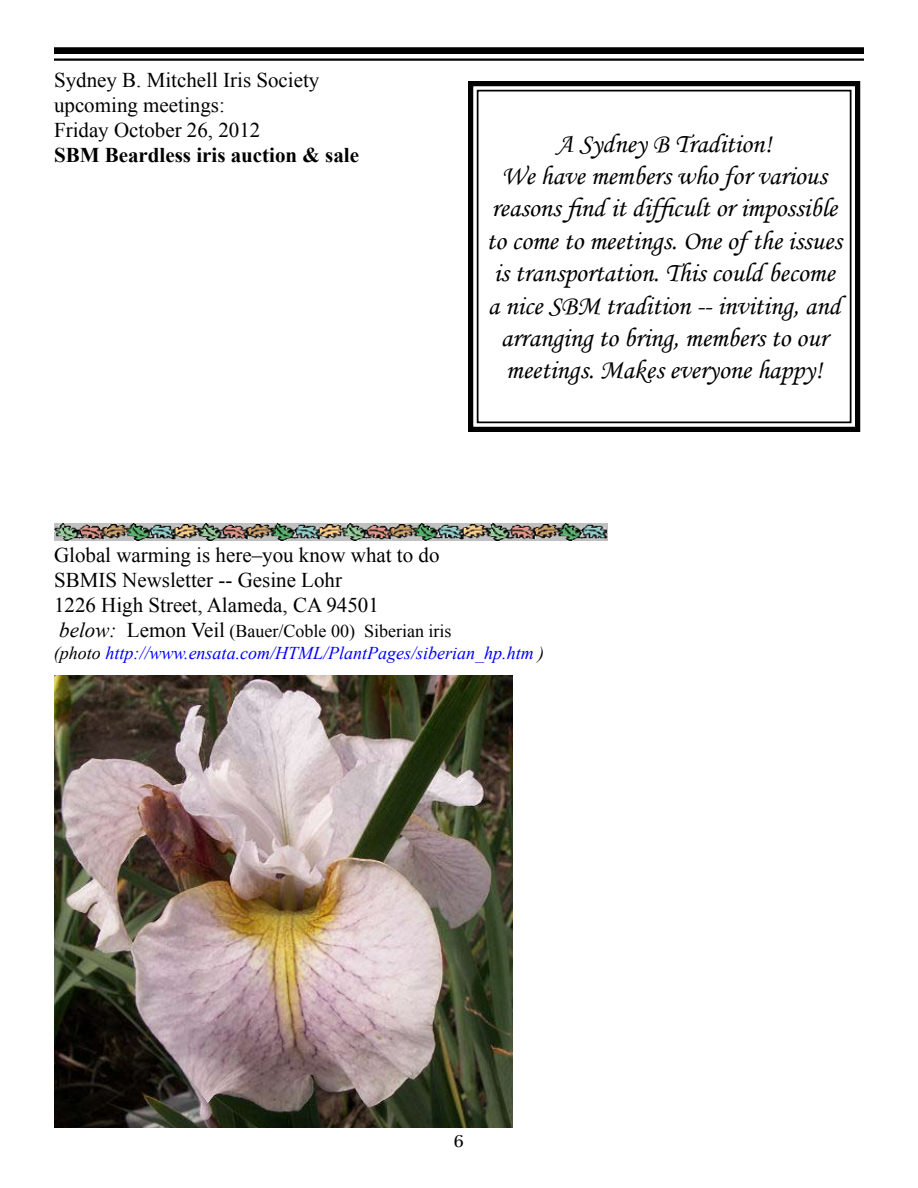
<style>
.page{position:relative;width:918px;height:1188px;background:#fff}
.page>*{position:absolute;margin:0;border:0;box-sizing:border-box;transform-origin:0 0}
.t1{font:27px/32.4px "Monotype Corsiva";color:#000;text-align:center}
.t2{font:21px/25.2px "Times New Roman";color:#000}
.t3{font:700 21px "Times New Roman";color:#000}
.t4{font:italic 18px/21.6px "Times New Roman";color:#00f}
.t5{font:18px "Plantagenet Cherokee";color:#000}
.s1{font-size:21px;color:#000}
.s2{font-style:normal;font-size:21px;color:#000}
.s3{font-style:normal;color:#000}
.s4{color:#000}
</style>
<div class="page">
<div style="left:54px;top:47px;width:810px;height:7px;background:#000"></div>
<hr style="left:54px;top:58px;width:810px;height:3px;background:#000">
<img style="left:54px;top:523px;width:554px;height:18px">
<svg style="left:468px;top:81px;width:393px;height:351px"></svg>
<div style="left:477px;top:90px;width:375px;height:333px;border:2px solid #000"></div>
<img style="left:54px;top:675px;width:459px;height:453px">
<p class="t2" style="left:54px;top:67px;width:267px">Sydney B. Mitchell Iris Society upcoming meetings:<br>Friday October 26, 2012</p>
<p class="t3" style="left:54px;top:141px;width:307px">SBM Beardless iris auction &amp; sale</p>
<p class="t1" style="left:487px;top:127px;width:357px">A Sydney B Tradition!<br>We have members who for various reasons find it difficult or impossible to come to meetings. One of the issues is transportation. This could become a nice SBM tradition -- inviting, and arranging to bring, members to our meetings. Makes everyone happy!</p>
<p class="t2" style="left:54px;top:542px;width:387px">Global warming is here–you know what to do<br>SBMIS Newsletter -- Gesine Lohr<br>1226 High Street, Alameda, CA 94501</p>
<p class="t4" style="left:54px;top:620px;width:492px"><span class="s1">below:</span> <span class="s2">Lemon Veil</span> <span class="s3">(Bauer/Coble 00) Siberian iris<br></span><span class="s4">(photo</span> http://www.ensata.com/HTML/PlantPages/siberian_hp.htm <span class="s4">)</span></p>
<p class="t5" style="left:454px;top:1129px;width:11px">6</p>
</div>
